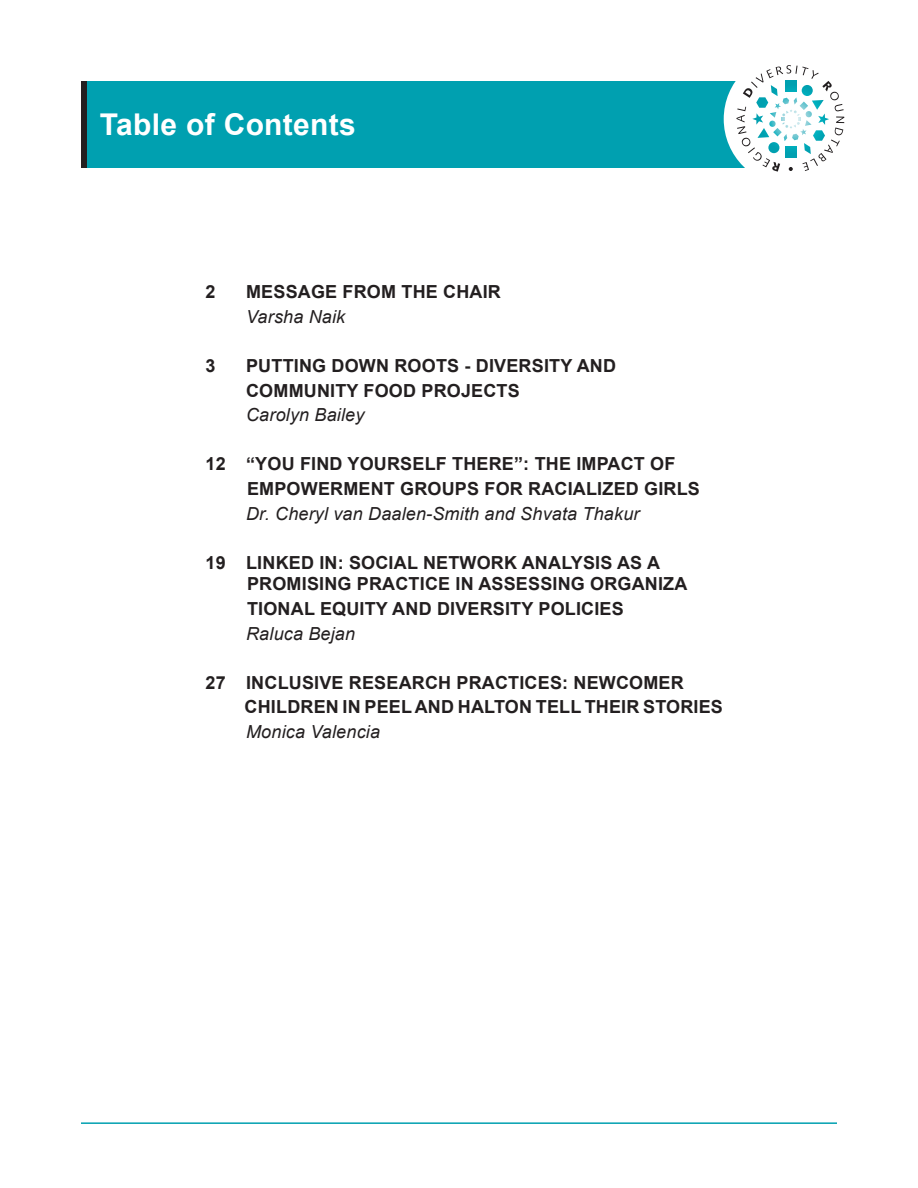
<style>
.page{position:relative;width:918px;height:1188px;background:#fff}
.page>*{position:absolute;margin:0;border:0;box-sizing:border-box;transform-origin:0 0}
.t1{font:700 30px "Arial";letter-spacing:.01em;color:#fff}
.CONTENTS_PAGE{font:700 18px "Arial";letter-spacing:.01em;color:#231f20}
.CONTENTS_PAGE-2{font:italic 18px "Arial";letter-spacing:.01em;color:#231f20}
</style>
<div class="page">
<div style="left:86px;top:81px;width:743px;height:86px;background:#00a0b0"></div>
<div style="left:724px;top:52px;width:133px;height:134px;background:#fff;border-radius:50%"></div>
<svg style="left:736px;top:65px;width:108px;height:107px"></svg>
<hr style="left:81px;top:1122px;width:756px;height:2px;background:#00a0b0">
<div style="left:81px;top:81px;width:5px;height:86px;background:#231f20"></div>
<p class="t1" style="left:100px;top:105px;width:257px">Table of Contents</p>
<p class="CONTENTS_PAGE" style="left:206px;top:280px;width:12px">2</p>
<p class="CONTENTS_PAGE" style="left:246px;top:280px;width:256px">MESSAGE FROM THE CHAIR</p>
<p class="CONTENTS_PAGE-2" style="left:246px;top:305px;width:101px">Varsha Naik</p>
<p class="CONTENTS_PAGE" style="left:206px;top:354px;width:12px">3</p>
<p class="CONTENTS_PAGE" style="left:246px;top:354px;width:371px">PUTTING DOWN ROOTS - DIVERSITY AND</p>
<p class="CONTENTS_PAGE" style="left:246px;top:378px;width:275px">COMMUNITY FOOD PROJECTS</p>
<p class="CONTENTS_PAGE-2" style="left:246px;top:403px;width:120px">Carolyn Bailey</p>
<p class="CONTENTS_PAGE" style="left:206px;top:452px;width:471px">12 “YOU FIND YOURSELF THERE”: THE IMPACT OF</p>
<p class="CONTENTS_PAGE" style="left:247px;top:477px;width:454px">EMPOWERMENT GROUPS FOR RACIALIZED GIRLS</p>
<p class="CONTENTS_PAGE-2" style="left:246px;top:502px;width:395px">Dr. Cheryl van Daalen-Smith and Shvata Thakur</p>
<p class="CONTENTS_PAGE" style="left:206px;top:551px;width:456px">19 LINKED IN: SOCIAL NETWORK ANALYSIS AS A</p>
<p class="CONTENTS_PAGE" style="left:247px;top:572px;width:442px">PROMISING PRACTICE IN ASSESSING ORGANIZA</p>
<p class="CONTENTS_PAGE" style="left:247px;top:597px;width:378px">TIONAL EQUITY AND DIVERSITY POLICIES</p>
<p class="CONTENTS_PAGE-2" style="left:246px;top:622px;width:111px">Raluca Bejan</p>
<p class="CONTENTS_PAGE" style="left:206px;top:671px;width:480px">27 INCLUSIVE RESEARCH PRACTICES: NEWCOMER</p>
<p class="CONTENTS_PAGE" style="left:245px;top:695px;width:480px">CHILDREN IN PEEL AND HALTON TELL THEIR STORIES</p>
<p class="CONTENTS_PAGE-2" style="left:246px;top:720px;width:135px">Monica Valencia</p>
</div>
